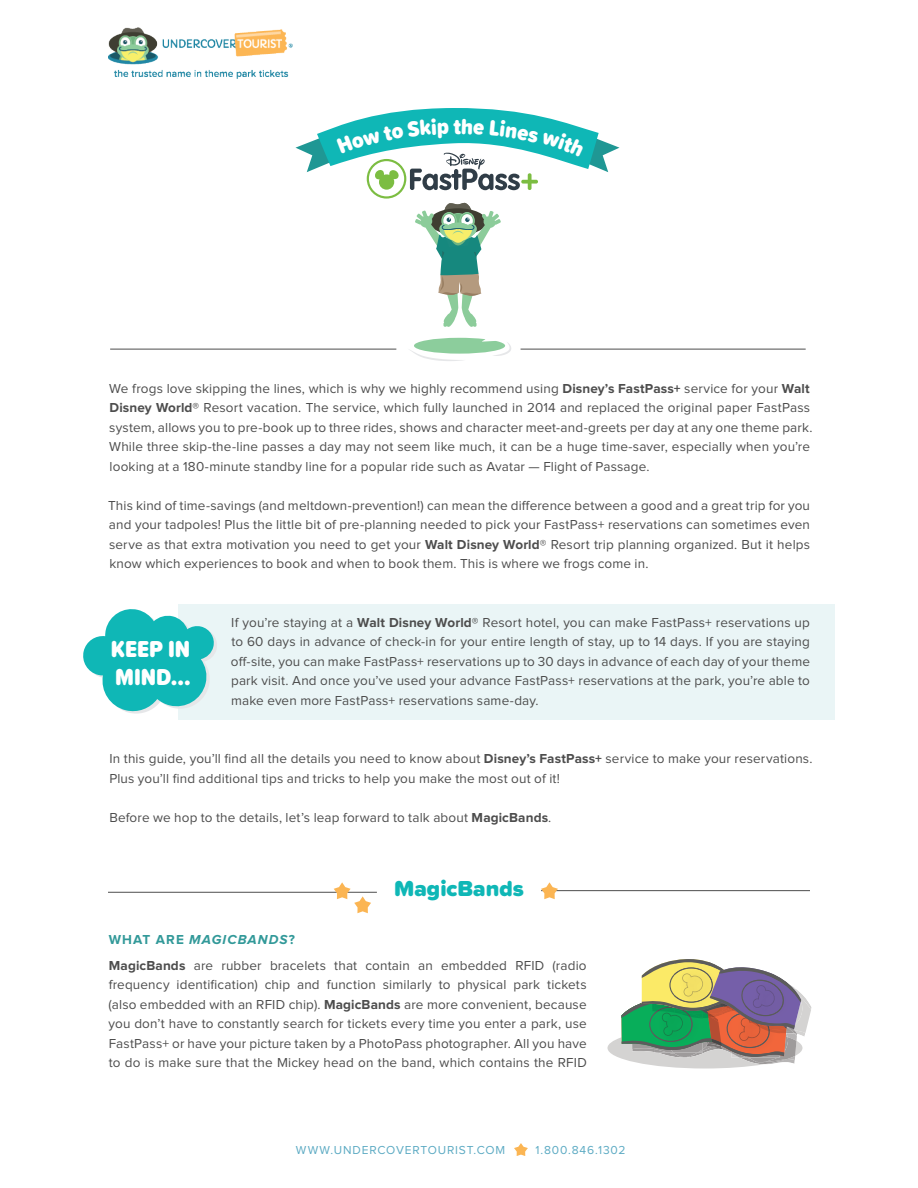
<style>
.page{position:relative;width:918px;height:1188px;background:#fff}
.page>*{position:absolute;margin:0;border:0;box-sizing:border-box;transform-origin:0 0}
.t1{font:900 24px/28.8px "Proxima Soft Cond";color:#fff}
.h2b{font:900 22.5px "Proxima Soft";color:#0fb7b6}
.List_Paragraph{font:13.5px/19.5px "Proxima Nova";letter-spacing:.01em;color:#4d4d4d;text-align:justify}
.t2{font:italic 700 13.5px "Proxima Nova";letter-spacing:.075em;color:#329999}
.t3{font:12px "Proxima Nova";letter-spacing:.07em;color:#5caac3}
.s1{font-weight:700}
.s2{font-style:normal}
</style>
<div class="page">
<div style="left:178px;top:605px;width:656px;height:115px;background:#eaf5f6"></div>
<svg style="left:514px;top:1143px;width:14px;height:13px"></svg>
<img style="left:108px;top:28px;width:185px;height:51px">
<svg style="left:410px;top:338px;width:101px;height:23px"></svg>
<hr style="left:110px;top:349px;width:286px;height:1px;background:#4d4d4d">
<hr style="left:521px;top:349px;width:285px;height:1px;background:#4d4d4d">
<svg style="left:83px;top:609px;width:134px;height:105px"></svg>
<hr style="left:108px;top:892px;width:269px;height:1px;background:#4d4d4d">
<svg style="left:334px;top:882px;width:37px;height:31px"></svg>
<hr style="left:541px;top:890px;width:269px;height:1px;background:#4d4d4d">
<svg style="left:541px;top:882px;width:17px;height:17px"></svg>
<svg style="left:607px;top:959px;width:205px;height:110px"></svg>
<svg style="left:296px;top:108px;width:323px;height:219px"></svg>
<p class="List_Paragraph" style="left:109px;top:379px;width:705px;text-align:left">We frogs love skipping the lines, which is why we highly recommend using <span class="s1">Disney’s FastPass+</span> service for your <span class="s1">Walt Disney World®</span> Resort vacation. The service, which fully launched in 2014 and replaced the original paper FastPass system, allows you to pre-book up to three rides, shows and character meet-and-greets per day at any one theme park.<br>While three skip-the-line passes a day may not seem like much, it can be a huge time-saver, especially when you’re looking at a 180-minute standby line for a popular ride such as Avatar — Flight of Passage.</p>
<p class="List_Paragraph" style="left:108px;top:496px;width:703px">This kind of time-savings (and meltdown-prevention!) can mean the difference between a good and a great trip for you and your tadpoles! Plus the little bit of pre-planning needed to pick your FastPass+ reservations can sometimes even serve as that extra motivation you need to get your <span class="s1">Walt Disney World</span>® Resort trip planning organized. But it helps know which experiences to book and when to book them. This is where we frogs come in.</p>
<h1 class="t1" style="left:111px;top:634px;width:81px">KEEP IN<br>MIND...</h1>
<p class="List_Paragraph" style="left:231px;top:613px;width:581px">If you’re staying at a <span class="s1">Walt Disney World®</span> Resort hotel, you can make FastPass+ reservations up to 60 days in advance of check-in for your entire length of stay, up to 14 days. If you are staying off-site, you can make FastPass+ reservations up to 30 days in advance of each day of your theme park visit. And once you’ve used your advance FastPass+ reservations at the park, you’re able to make even more FastPass+ reservations same-day.</p>
<p class="List_Paragraph" style="left:109px;top:750px;width:705px">In this guide, you’ll find all the details you need to know about <span class="s1">Disney’s FastPass+</span> service to make your reservations.<br>Plus you’ll find additional tips and tricks to help you make the most out of it!</p>
<p class="List_Paragraph" style="left:109px;top:808px;width:443px">Before we hop to the details, let’s leap forward to talk about <span class="s1">MagicBands</span>.</p>
<p class="h2b" style="left:394px;top:871px;width:131px">MagicBands</p>
<p class="t2" style="left:109px;top:933px;width:188px"><span class="s2">WHAT ARE</span> MAGICBANDS<span class="s2">?</span></p>
<p class="List_Paragraph" style="left:109px;top:956px;width:480px"><span class="s1">MagicBands</span> are rubber bracelets that contain an embedded RFID (radio frequency identification) chip and function similarly to physical park tickets (also embedded with an RFID chip). <span class="s1">MagicBands</span> are more convenient, because you don’t have to constantly search for tickets every time you enter a park, use FastPass+ or have your picture taken by a PhotoPass photographer. All you have to do is make sure that the Mickey head on the band, which contains the RFID</p>
<p class="t3" style="left:296px;top:1145px;width:211px">WWW.UNDERCOVERTOURIST.COM</p>
<p class="t3" style="left:536px;top:1145px;width:91px">1.800.846.1302</p>
</div>
